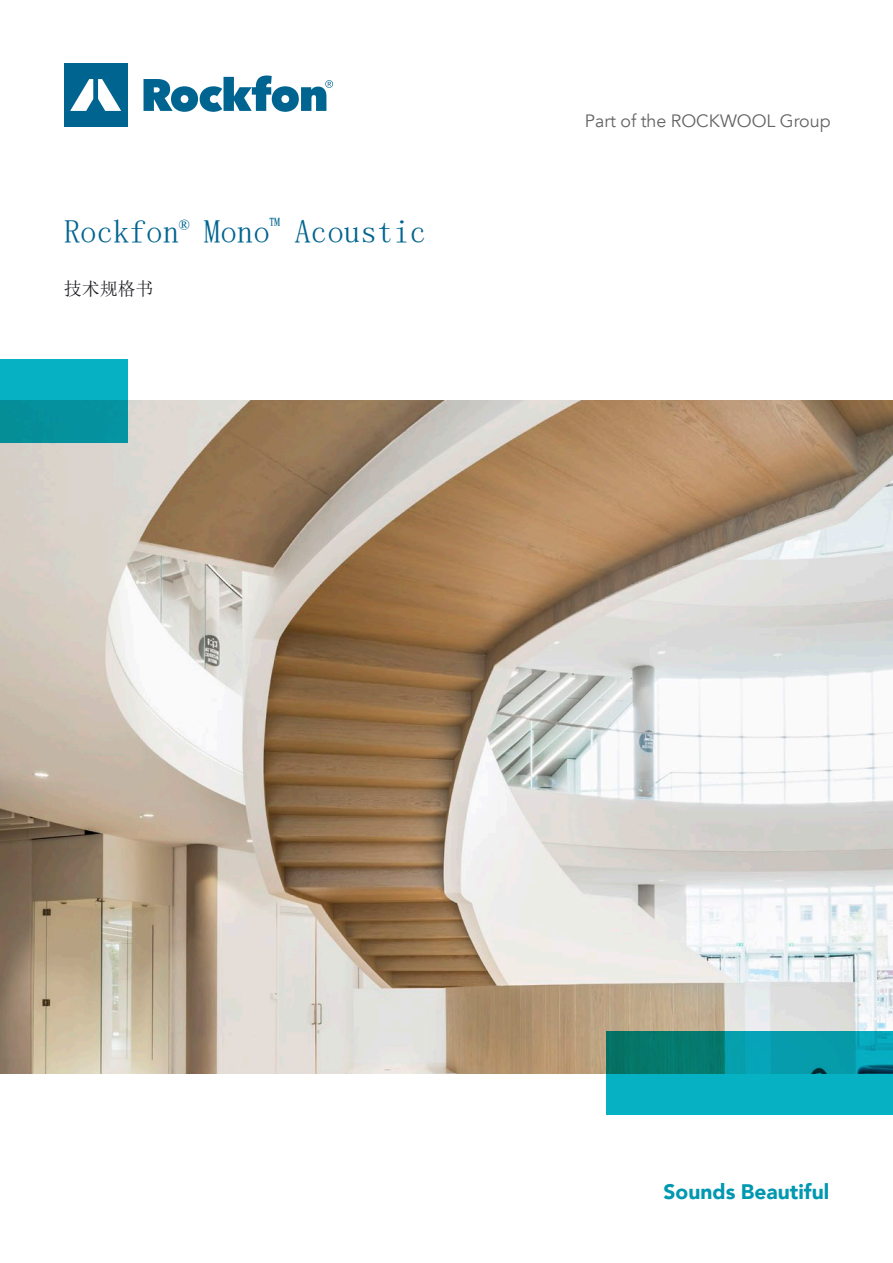
<style>
.page{position:relative;width:893px;height:1263px;background:#fff}
.page>*{position:absolute;margin:0;border:0;box-sizing:border-box;transform-origin:0 0}
.t1{font:33px "Sim Sun";color:#006490}
.t2{font:900 21px "Avenir";color:#0098b1}
.t3{font:18px "Sim Sun";color:#1a171c}
.t4{font:17.85px "Avenir";color:#646567}
</style>
<div class="page">
<img style="left:0;top:401px;width:893px;height:672px">
<svg style="left:144px;top:75px;width:189px;height:37px"></svg>
<div style="left:64px;top:63px;width:64px;height:64px;background:#006490"></div>
<svg style="left:70px;top:79px;width:51px;height:32px"></svg>
<svg style="left:0;top:359px;width:128px;height:83px;background:#05a0af"></svg>
<svg style="left:606px;top:1031px;width:287px;height:84px;background:#069ea9"></svg>
<h1 class="t1" style="left:64px;top:214px;width:364px">Rockfon<sup>®</sup> Mono<sup>™</sup> Acoustic</h1>
<p class="t3" style="left:64px;top:279px;width:91px">技术规格书</p>
<p class="t4" style="left:585px;top:110px;width:247px">Part of the ROCKWOOL Group</p>
<p class="t2" style="left:664px;top:1174px;width:167px">Sounds Beautiful</p>
</div>
